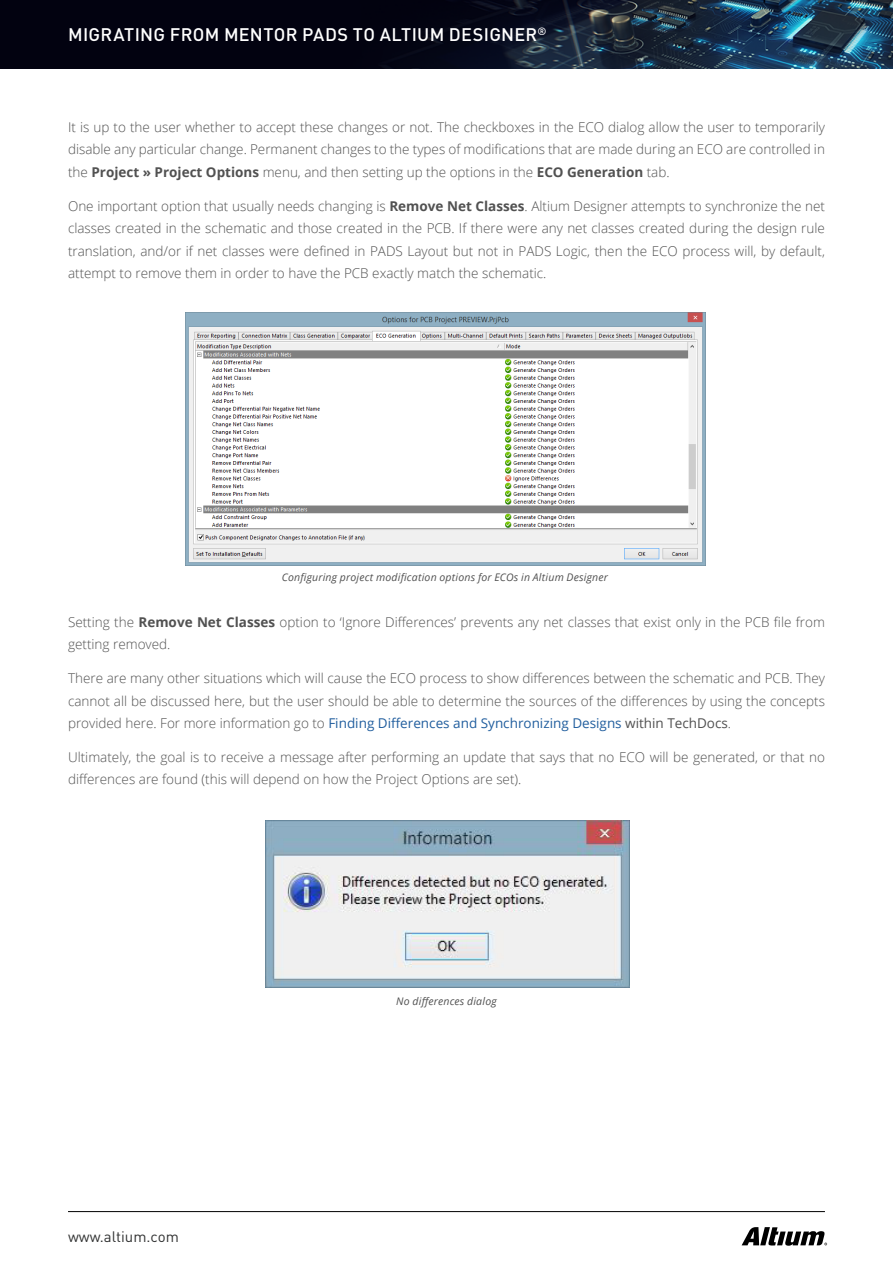
<style>
.page{position:relative;width:893px;height:1263px;background:#fff}
.page>*{position:absolute;margin:0;border:0;box-sizing:border-box;transform-origin:0 0}
.t1{font:500 18px "DIN Pro";letter-spacing:.015em;color:#fff}
.t2{font:15px "DIN Pro";color:#313232}
.t3{font:300 13.5px/22.5px "Open Sans";color:#515151;text-align:justify}
.t4{font:italic 10.5px "Open Sans";letter-spacing:.02em;color:#515151}
.s1{font-weight:700}
.s2{font-weight:400;color:#215e9e}
.s3{font-weight:400}
</style>
<div class="page">
<img style="left:0;top:0;width:893px;height:68px">
<svg style="left:742px;top:1227px;width:85px;height:19px"></svg>
<hr style="left:68px;top:1211px;width:757px;height:1px;background:#000">
<img style="left:186px;top:313px;width:519px;height:252px">
<img style="left:266px;top:821px;width:363px;height:167px">
<h1 class="t1" style="left:68px;top:20px;width:480px">MIGRATING FROM MENTOR PADS TO ALTIUM DESIGNER<sup>®</sup></h1>
<p class="t3" style="left:68px;top:115px;width:758px">It is up to the user whether to accept these changes or not. The checkboxes in the ECO dialog allow the user to temporarily disable any particular change. Permanent changes to the types of modifications that are made during an ECO are controlled in the <span class="s1">Project » Project Options</span> menu, and then setting up the options in the <span class="s1">ECO Generation</span> tab.</p>
<p class="t3" style="left:68px;top:194px;width:758px">One important option that usually needs changing is <span class="s1">Remove Net Classes</span>. Altium Designer attempts to synchronize the net classes created in the schematic and those created in the PCB. If there were any net classes created during the design rule translation, and/or if net classes were defined in PADS Layout but not in PADS Logic, then the ECO process will, by default, attempt to remove them in order to have the PCB exactly match the schematic.</p>
<p class="t4" style="left:282px;top:570px;width:328px">Configuring project modification options for ECOs in Altium Designer</p>
<p class="t3" style="left:68px;top:610px;width:758px">Setting the <span class="s1">Remove Net Classes</span> option to ‘Ignore Differences’ prevents any net classes that exist only in the PCB file from getting removed.</p>
<p class="t3" style="left:68px;top:667px;width:758px">There are many other situations which will cause the ECO process to show differences between the schematic and PCB. They cannot all be discussed here, but the user should be able to determine the sources of the differences by using the concepts provided here. For more information go to <span class="s2">Finding Differences and Synchronizing Designs</span> <span class="s3">within TechDocs</span>.</p>
<p class="t3" style="left:68px;top:745px;width:758px">Ultimately, the goal is to receive a message after performing an update that says that no ECO will be generated, or that no differences are found (this will depend on how the Project Options are set).</p>
<p class="t2" style="left:68px;top:1226px;width:112px">www.altium.com</p>
<p class="t4" style="left:396px;top:994px;width:102px">No differences dialog</p>
</div>
